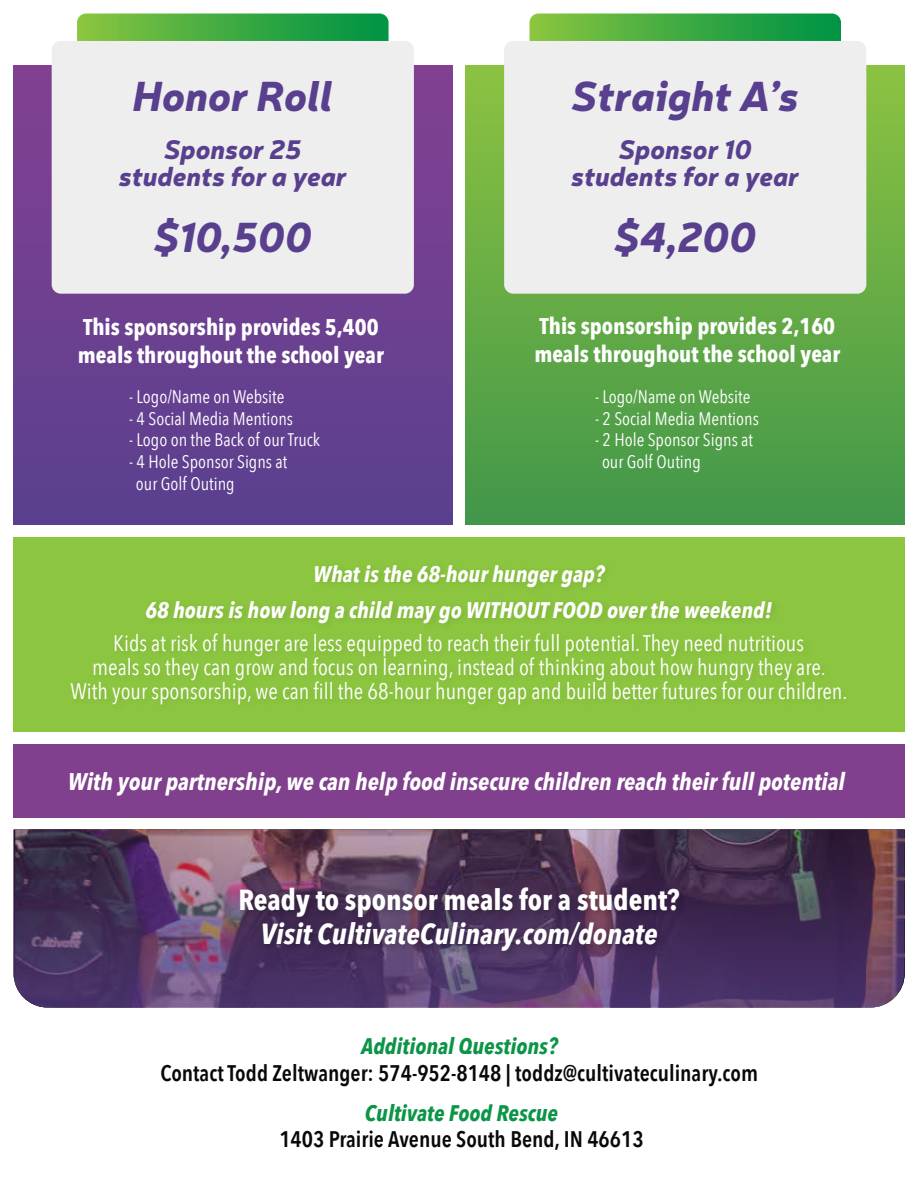
<style>
.page{position:relative;width:918px;height:1188px;background:#fff}
.page>*{position:absolute;margin:0;border:0;box-sizing:border-box;transform-origin:0 0}
.t1{font:italic 900 41.25px "Neris";color:#59408f}
.t2{font:italic 700 28.95px "Avenir Next Condensed";color:#fff}
.t3{font:700 28.95px "Avenir Next Condensed";color:#fff}
.t4{font:italic 900 26.4px/27px "Neris";color:#59408f;text-align:center}
.t5{font:italic 700 24px "Avenir Next Condensed";color:#fff}
.t6{font:700 22.65px/27.2px "Avenir Next Condensed";color:#fff}
.t7{font:22.5px/24px "Avenir Next Condensed";color:#fff;text-align:center}
.t8{font:600 22.5px "Avenir Next Condensed";color:#070808}
.t9{font:italic 700 22.5px/36px "Avenir Next Condensed";color:#fff;text-align:center}
.t10{font:italic 700 22.5px "Avenir Next Condensed";color:#0c9447}
.t11{font:18.15px/21.8px "Avenir Next Condensed";color:#fff}
</style>
<div class="page">
<img style="left:14px;top:829px;width:890px;height:179px">
<div style="left:466px;top:66px;width:439px;height:458px;background:linear-gradient(to bottom,#8dc343,#429649)"></div>
<div style="left:14px;top:66px;width:438px;height:458px;background:linear-gradient(to bottom,#834091,#5a408f)"></div>
<div style="left:14px;top:744px;width:891px;height:74px;background:#80408e"></div>
<div style="left:14px;top:537px;width:891px;height:195px;background:#8cc640"></div>
<img style="left:113px;top:878px;width:697px;height:86px">
<svg style="left:77px;top:14px;width:312px;height:27px;background:#41ab42"></svg>
<div style="left:52px;top:41px;width:362px;height:253px;background:#eee;border-radius:9px"></div>
<svg style="left:530px;top:14px;width:311px;height:27px;background:#41ab42"></svg>
<div style="left:504px;top:41px;width:362px;height:253px;background:#eee;border-radius:9px"></div>
<h1 class="t1" style="left:133px;top:66px;width:202px">Honor Roll</h1>
<p class="t4" style="left:119px;top:134px;width:230px">Sponsor 25 students for a year</p>
<h1 class="t1" style="left:154px;top:206px;width:160px">$10,500</h1>
<p class="t6" style="left:78px;top:314px;width:307px">This sponsorship provides 5,400 meals throughout the school year</p>
<p class="t11" style="left:129px;top:385px;width:157px">- Logo/Name on Website</p>
<p class="t11" style="left:129px;top:406px;width:165px">- 4 Social Media Mentions</p>
<p class="t11" style="left:129px;top:428px;width:193px">- Logo on the Back of our Truck</p>
<p class="t11" style="left:136px;top:450px;width:153px;text-indent:-7px">- 4 Hole Sponsor Signs at our Golf Outing</p>
<h1 class="t1" style="left:572px;top:66px;width:229px">Straight A’s</h1>
<p class="t4" style="left:571px;top:134px;width:230px">Sponsor 10 students for a year</p>
<h1 class="t1" style="left:614px;top:206px;width:144px">$4,200</h1>
<p class="t6" style="left:534px;top:313px;width:307px">This sponsorship provides 2,160 meals throughout the school year</p>
<p class="t11" style="left:595px;top:385px;width:157px">- Logo/Name on Website</p>
<p class="t11" style="left:595px;top:406px;width:165px">- 2 Social Media Mentions</p>
<p class="t11" style="left:602px;top:428px;width:153px;text-indent:-7px">- 2 Hole Sponsor Signs at our Golf Outing</p>
<p class="t9" style="left:145px;top:556px;width:628px">What is the 68-hour hunger gap?<br>68 hours is how long a child may go WITHOUT FOOD over the weekend!</p>
<p class="t7" style="left:71px;top:630px;width:778px">Kids at risk of hunger are less equipped to reach their full potential. They need nutritious<br>meals so they can grow and focus on learning, instead of thinking about how hungry they are.<br>With your sponsorship, we can fill the 68-hour hunger gap and build better futures for our children.</p>
<p class="t5" style="left:68px;top:766px;width:779px">With your partnership, we can help food insecure children reach their full potential</p>
<p class="t3" style="left:238px;top:882px;width:443px">Ready to sponsor meals for a student?</p>
<p class="t2" style="left:260px;top:916px;width:399px">Visit CultivateCulinary.com/donate</p>
<p class="t10" style="left:361px;top:1033px;width:198px">Additional Questions?</p>
<p class="t8" style="left:160px;top:1053px;width:599px">Contact Todd Zeltwanger: 574-952-8148 | toddz@cultivateculinary.com</p>
<p class="t10" style="left:365px;top:1099px;width:195px">Cultivate Food Rescue</p>
<p class="t8" style="left:279px;top:1120px;width:366px">1403 Prairie Avenue South Bend, IN 46613</p>
</div>
